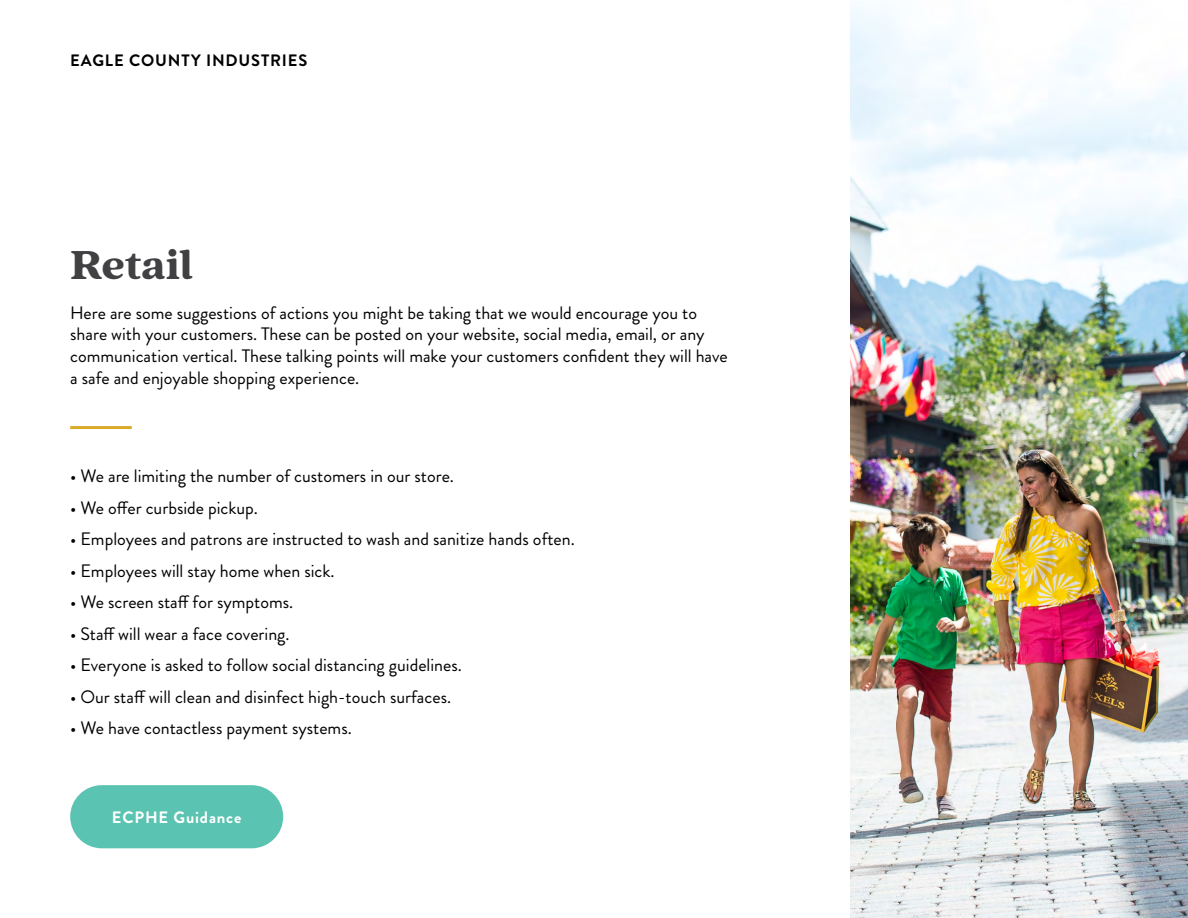
<style>
.page{position:relative;width:1188px;height:918px;background:#fff}
.page>*{position:absolute;margin:0;border:0;box-sizing:border-box;transform-origin:0 0}
.t1{font:900 45px "Quincy CF";letter-spacing:-.01em;color:#414042}
.t2{font:18px/21.6px "Brandon Grotesque";color:#000}
.t3{font:700 16.5px "Brandon Grotesque";letter-spacing:.05em;color:#000}
.t4{font:700 16.5px "Brandon Grotesque";letter-spacing:.05em;color:#fff}
</style>
<div class="page">
<img style="left:850px;top:7px;width:338px;height:911px">
<hr style="left:70px;top:426px;width:62px;height:3px;background:#daab28">
<div style="left:70px;top:785px;width:213px;height:63px;background:#5bc3b1;border-radius:32px"></div>
<p class="t3" style="left:70px;top:48px;width:239px">EAGLE COUNTY INDUSTRIES</p>
<h1 class="t1" style="left:70px;top:237px;width:124px">Retail</h1>
<p class="t2" style="left:70px;top:302px;width:659px">Here are some suggestions of actions you might be taking that we would encourage you to share with your customers. These can be posted on your website, social media, email, or any communication vertical. These talking points will make your customers confident they will have a safe and enjoyable shopping experience.</p>
<p class="t2" style="left:70px;top:465px;width:385px">• We are limiting the number of customers in our store.</p>
<p class="t2" style="left:70px;top:497px;width:189px">• We offer curbside pickup.</p>
<p class="t2" style="left:70px;top:528px;width:506px">• Employees and patrons are instructed to wash and sanitize hands often.</p>
<p class="t2" style="left:70px;top:560px;width:266px">• Employees will stay home when sick.</p>
<p class="t2" style="left:70px;top:591px;width:225px">• We screen staff for symptoms.</p>
<p class="t2" style="left:70px;top:623px;width:221px">• Staff will wear a face covering.</p>
<p class="t2" style="left:70px;top:654px;width:393px">• Everyone is asked to follow social distancing guidelines.</p>
<p class="t2" style="left:70px;top:686px;width:382px">• Our staff will clean and disinfect high-touch surfaces.</p>
<p class="t2" style="left:70px;top:717px;width:283px">• We have contactless payment systems.</p>
<p class="t4" style="left:112px;top:806px;width:131px">ECPHE Guidance</p>
</div>
